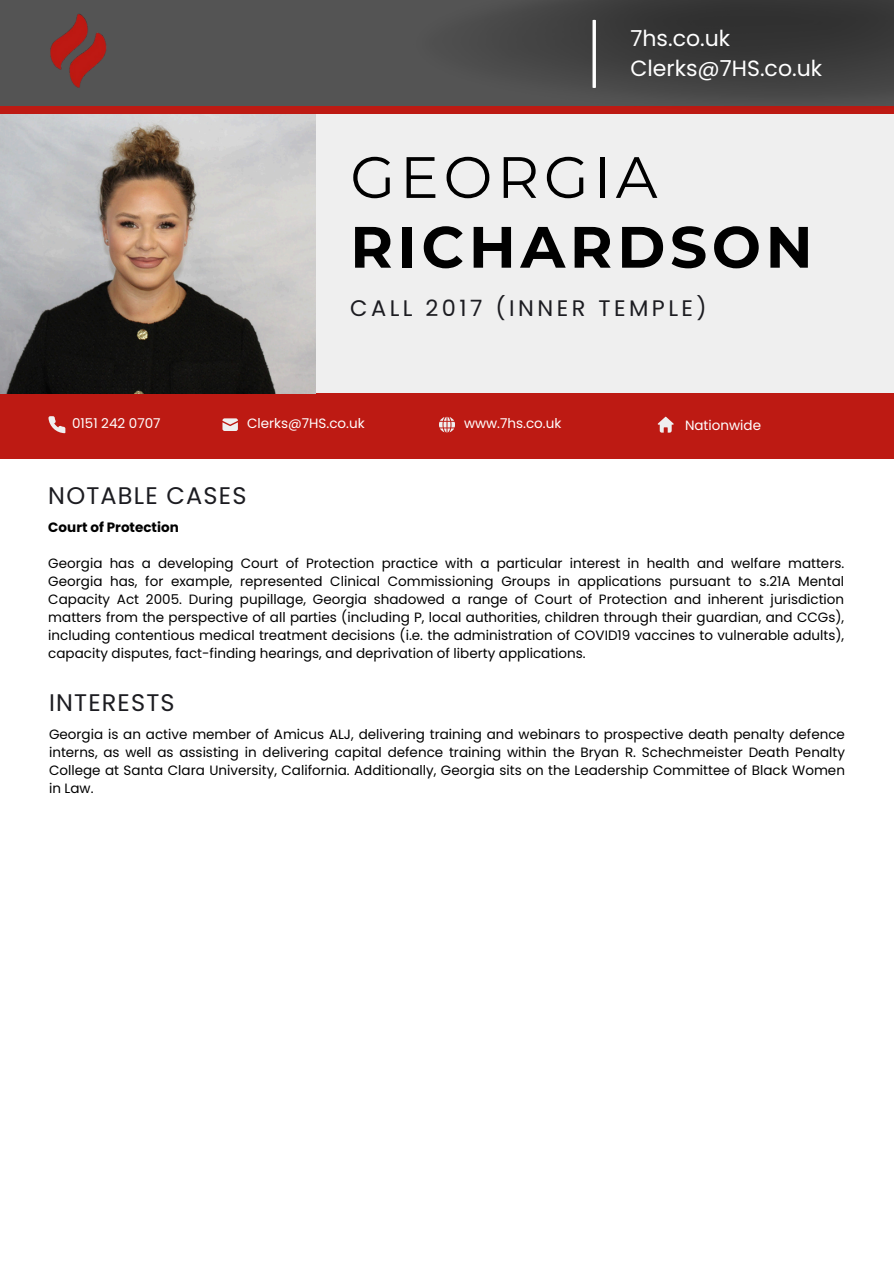
<style>
.page{position:relative;width:894px;height:1264px;background:#fff}
.page>*{position:absolute;margin:0;border:0;box-sizing:border-box;transform-origin:0 0}
.t1{font:87px "Cormorant SC";color:#fff}
.t2{font:700 58.2px/69.8px "Montserrat";letter-spacing:.08em;color:#000}
.t3{font:24px "Poppins";letter-spacing:.05em;color:#1c1c21}
.t4{font:22.5px "Poppins";letter-spacing:.155em;color:#1c1c21}
.t5{font:22.05px/30.3px "Poppins";color:#fff}
.t6{font:13.5px/18px "Poppins";color:#000;text-align:justify}
.t7{font:13.5px "Poppins";color:#fff}
.t8{font:700 13.5px "Poppins";color:#000}
.s1{font-weight:400}
</style>
<div class="page">
<div style="left:0;top:111px;width:893px;height:282px;background:#efefef"></div>
<div style="left:0;top:393px;width:893px;height:66px;background:#bd1a13"></div>
<svg style="left:48px;top:416px;width:17px;height:17px"></svg>
<svg style="left:222px;top:418px;width:16px;height:13px"></svg>
<svg style="left:657px;top:417px;width:16px;height:15px"></svg>
<svg style="left:439px;top:417px;width:15px;height:15px"></svg>
<img style="left:0;top:113px;width:315px;height:280px">
<svg style="left:0;top:0;width:893px;height:112px;background:#484848"></svg>
<img style="left:7px;top:14px;width:139px;height:109px">
<div style="left:0;top:106px;width:893px;height:7px;background:#bd1a13"></div>
<p class="t1" style="left:586px;top:-5px;width:16px">|</p>
<p class="t5" style="left:630px;top:23px;width:193px">7hs.co.uk<br>Clerks@7HS.co.uk</p>
<p class="t2" style="left:350px;top:142px;width:464px"><span class="s1">GEORGIA<br></span>RICHARDSON</p>
<h3 class="t4" style="left:350px;top:292px;width:358px">CALL 2017 (INNER TEMPLE)</h3>
<p class="t7" style="left:72px;top:413px;width:90px">0151 242 0707</p>
<h1 class="t7" style="left:247px;top:413px;width:119px">Clerks@7HS.co.uk</h1>
<p class="t7" style="left:464px;top:413px;width:99px">www.7hs.co.uk</p>
<p class="t7" style="left:684px;top:416px;width:78px">Nationwide</p>
<p class="t3" style="left:48px;top:478px;width:199px">NOTABLE CASES</p>
<p class="t8" style="left:48px;top:517px;width:132px">Court of Protection</p>
<p class="t6" style="left:48px;top:554px;width:797px">Georgia has a developing Court of Protection practice with a particular interest in health and welfare matters.<br>Georgia has, for example, represented Clinical Commissioning Groups in applications pursuant to s.21A Mental Capacity Act 2005. During pupillage, Georgia shadowed a range of Court of Protection and inherent jurisdiction matters from the perspective of all parties (including P, local authorities, children through their guardian, and CCGs), including contentious medical treatment decisions (i.e. the administration of COVID19 vaccines to vulnerable adults), capacity disputes, fact-finding hearings, and deprivation of liberty applications.</p>
<h2 class="t3" style="left:49px;top:686px;width:127px">INTERESTS</h2>
<p class="t6" style="left:49px;top:725px;width:797px">Georgia is an active member of Amicus ALJ, delivering training and webinars to prospective death penalty defence interns, as well as assisting in delivering capital defence training within the Bryan R. Schechmeister Death Penalty College at Santa Clara University, California. Additionally, Georgia sits on the Leadership Committee of Black Women in Law.</p>
</div>
